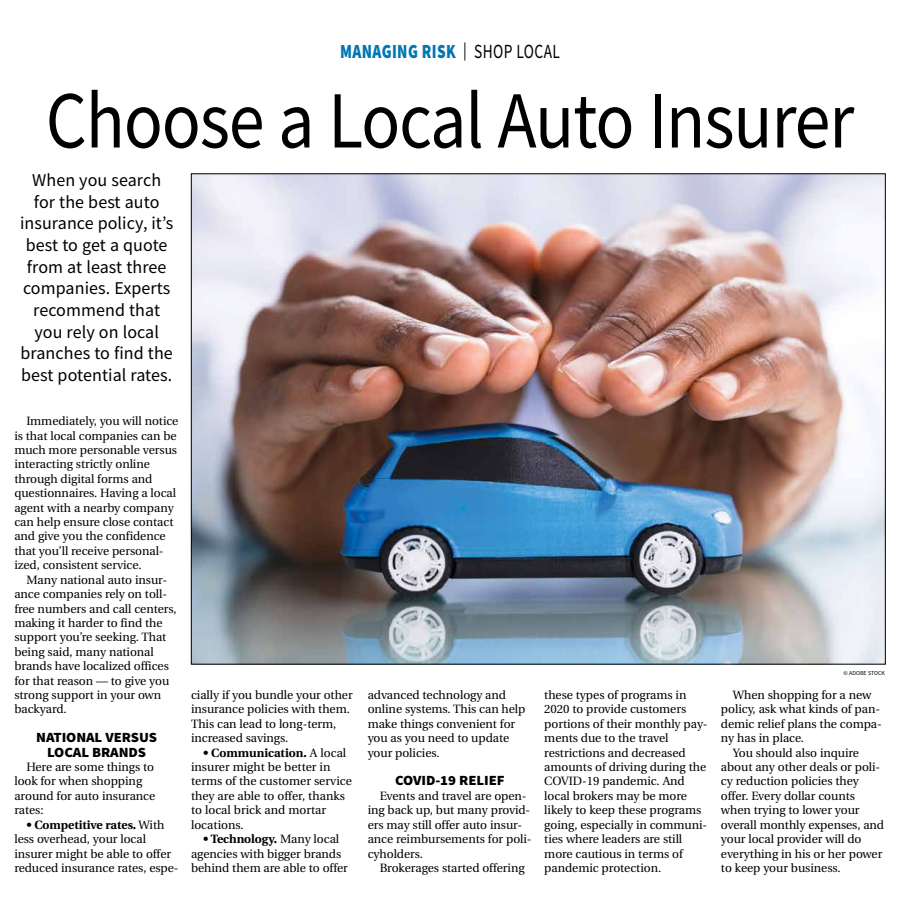
<style>
.page{position:relative;width:900px;height:908px;background:#fff}
.page>*{position:absolute;margin:0;border:0;box-sizing:border-box;transform-origin:0 0}
.t1{font:81px "Source Sans Pro";letter-spacing:-.015em;color:#000;scale:.89 1}
.t2{font:900 20px "Source Sans Pro";letter-spacing:.025em;color:#0077b1;scale:.77 1}
.t3{font:18px/21.6px "Source Sans Pro";letter-spacing:.005em;color:#000;text-align:center}
.t4{font:900 14px/14.4px "Source Sans Pro";letter-spacing:-.005em;color:#000;text-align:center;scale:1.05 1}
.t5{font:12px/14.4px "Utopia";letter-spacing:-.005em;color:#000}
.t6{font:6px "Source Sans Pro";color:#000}
.s1{font-weight:400;font-size:18px;color:#000}
.s2{font-weight:400;color:#000}
.s3{font-weight:700}
</style>
<div class="page">
<img style="left:193px;top:175px;width:691px;height:487px">
<h2 class="t2" style="left:340px;top:38px;width:287px">MANAGING RISK <span class="s1">|</span> <span class="s2">SHOP LOCAL</span></h2>
<h1 class="t1" style="left:46px;top:69px;width:910px">Choose a Local Auto Insurer</h1>
<h3 class="t3" style="left:20px;top:169px;width:155px">When you search for the best auto insurance policy, it’s best to get a quote from at least three companies. Experts recommend that you rely on local branches to find the best potential rates.</h3>
<p class="t5" style="left:14px;top:414px;width:166px;text-indent:12px">Immediately, you will notice is that local companies can be much more personable versus interacting strictly online through digital forms and questionnaires. Having a local agent with a nearby company can help ensure close contact and give you the confidence that you’ll receive personal&shy;ized, consistent service.</p>
<p class="t5" style="left:14px;top:572px;width:164px;text-indent:12px">Many national auto insur&shy;ance companies rely on toll&shy;free numbers and call centers, making it harder to find the support you’re seeking. That being said, many national brands have localized offices for that reason — to give you strong support in your own backyard.</p>
<p class="t4" style="left:36px;top:730px;width:117px">NATIONAL VERSUS<br>LOCAL BRANDS</p>
<p class="t5" style="left:14px;top:759px;width:142px;text-indent:12px">Here are some things to look for when shopping around for auto insurance rates:</p>
<p class="t5" style="left:14px;top:817px;width:166px;text-indent:12px"><span class="s3">• Competitive rates.</span> With less overhead, your local insurer might be able to offer reduced insurance rates, espe-</p>
<p class="t5" style="left:191px;top:687px;width:163px">cially if you bundle your other insurance policies with them.<br>This can lead to long-term, increased savings.</p>
<p class="t5" style="left:191px;top:745px;width:162px;text-indent:12px"><span class="s3">• Communication.</span> A local insurer might be better in terms of the customer service they are able to offer, thanks to local brick and mortar locations.</p>
<p class="t5" style="left:191px;top:831px;width:158px;text-align:center"><span class="s3">• Technology.</span> Many local agencies with bigger brands behind them are able to offer</p>
<p class="t5" style="left:368px;top:687px;width:159px">advanced technology and online systems. This can help make things convenient for you as you need to update your policies.</p>
<p class="t4" style="left:395px;top:773px;width:106px">COVID-19 RELIEF</p>
<p class="t5" style="left:368px;top:788px;width:165px;text-indent:12px">Events and travel are open&shy;ing back up, but many provid&shy;ers may still offer auto insur&shy;ance reimbursements for poli&shy;cyholders.</p>
<p class="t5" style="left:380px;top:860px;width:146px">Brokerages started offering</p>
<p class="t6" style="left:844px;top:669px;width:43px">© ADOBE STOCK</p>
<p class="t5" style="left:544px;top:687px;width:165px">these types of programs in<br>2020 to provide customers portions of their monthly pay&shy;ments due to the travel restrictions and decreased amounts of driving during the<br>COVID-19 pandemic. And local brokers may be more likely to keep these programs going, especially in communi&shy;ties where leaders are still more cautious in terms of pandemic protection.</p>
<p class="t5" style="left:733px;top:687px;width:140px">When shopping for a new</p>
<p class="t5" style="left:721px;top:702px;width:161px">policy, ask what kinds of pan-</p>
<p class="t5" style="left:721px;top:716px;width:162px">demic relief plans the compa-</p>
<p class="t5" style="left:721px;top:731px;width:85px">ny has in place.</p>
<p class="t5" style="left:733px;top:745px;width:128px">You should also inquire</p>
<p class="t5" style="left:721px;top:759px;width:161px">about any other deals or poli-</p>
<p class="t5" style="left:721px;top:774px;width:139px">cy reduction policies they</p>
<p class="t5" style="left:721px;top:788px;width:136px">offer. Every dollar counts</p>
<p class="t5" style="left:721px;top:803px;width:140px">when trying to lower your</p>
<p class="t5" style="left:721px;top:817px;width:165px">overall monthly expenses, and</p>
<p class="t5" style="left:721px;top:831px;width:142px">your local provider will do</p>
<p class="t5" style="left:721px;top:846px;width:163px">everything in his or her power</p>
<p class="t5" style="left:721px;top:860px;width:121px">to keep your business.</p>
</div>
